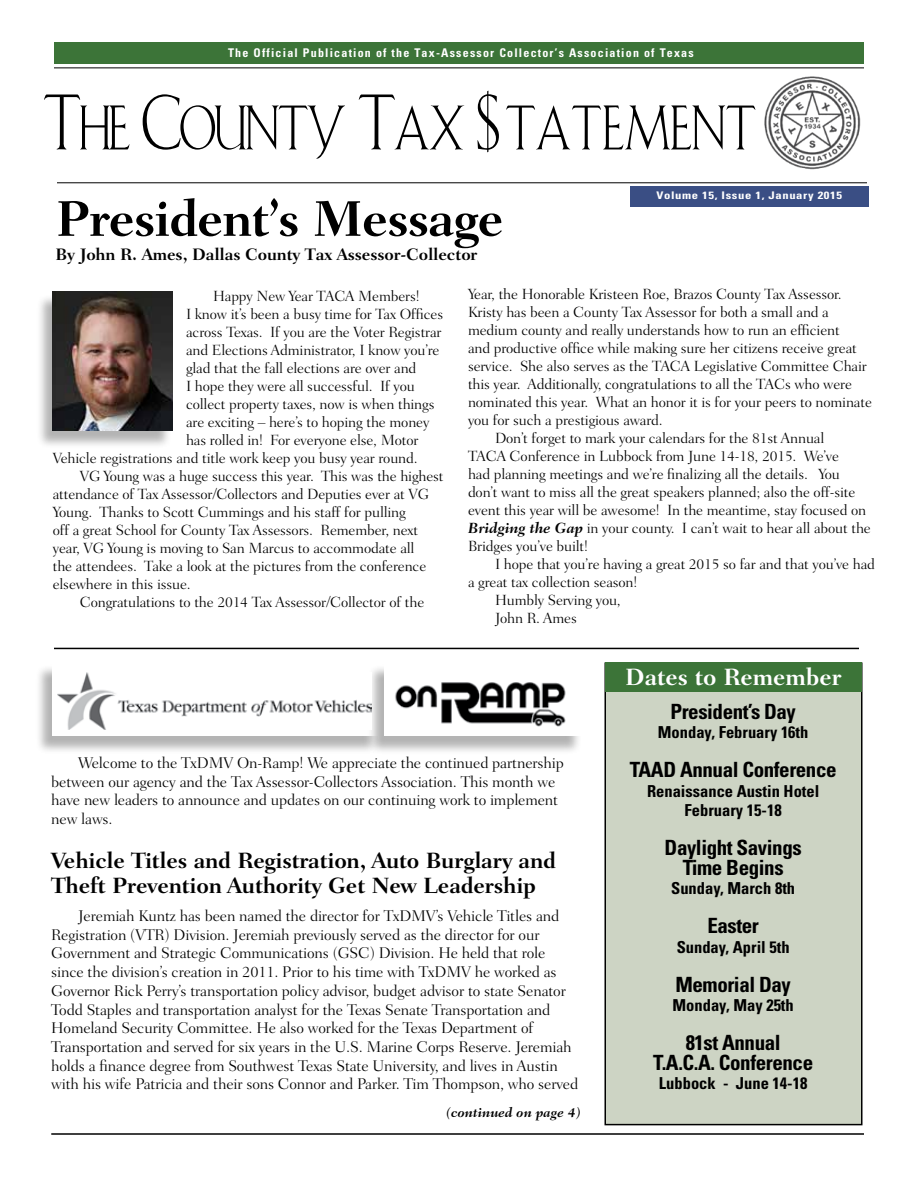
<style>
.page{position:relative;width:918px;height:1188px;background:#fff}
.page>*{position:absolute;margin:0;border:0;box-sizing:border-box;transform-origin:0 0}
.t1{font:66.45px "Bauer Text Initials";letter-spacing:-.04em;color:#000;scale:.8 1}
.t2{font:700 51px "Fairfield LH";letter-spacing:-.025em;color:#000}
.t3{font:700 24px "Fairfield LH";letter-spacing:-.005em;color:#fff}
.t4{font:700 22.5px/25.5px "Fairfield LH";letter-spacing:-.01em;color:#000}
.t5{font:700 condensed 21px/19.5px "Univers";letter-spacing:-.02em;color:#000;text-align:center}
.t6{font:700 16.8px "Fairfield LH";letter-spacing:-.01em;color:#000}
.t7{font:700 condensed 16.5px/19.5px "Univers";color:#000;text-align:center}
.t8{font:300 15.75px/18.8px "Fairfield LH";letter-spacing:-.01em;color:#000}
.t9{font:300 15px "Fairfield LH";letter-spacing:-.01em;color:#000}
.t10{font:italic 700 13.5px "Fairfield LH";color:#000}
.t11{font:700 condensed 12px "Univers";letter-spacing:.1em;color:#fff}
.t12{font:700 condensed 10.5px "Univers";letter-spacing:.05em;color:#fff;scale:1.2 1}
.s1{font-weight:700;font-style:italic}
</style>
<div class="page">
<hr style="left:54px;top:68px;width:810px;height:1px;background:#000">
<div style="left:54px;top:42px;width:810px;height:21px;background:#3c7438"></div>
<hr style="left:57px;top:182px;width:810px;height:1px;background:#000">
<hr style="left:51px;top:1133px;width:813px;height:2px;background:#000">
<hr style="left:54px;top:648px;width:805px;height:1px;background:#000">
<div style="left:36px;top:294px;width:137px;height:156px;background:#000;opacity:.3"></div>
<img style="left:53px;top:292px;width:120px;height:139px">
<div style="left:35px;top:664px;width:344px;height:90px;background:#000;opacity:.3"></div>
<div style="left:52px;top:662px;width:328px;height:74px;background:#fff"></div>
<div style="left:630px;top:186px;width:238px;height:20px;background:#3a4e84"></div>
<div style="left:605px;top:663px;width:257px;height:462px;background:#cdd4c4"></div>
<div style="left:604px;top:662px;width:258px;height:463px;border:2px solid #000"></div>
<div style="left:605px;top:662px;width:257px;height:30px;background:#3c7438"></div>
<div style="left:367px;top:664px;width:215px;height:91px;background:#000;opacity:.3"></div>
<div style="left:384px;top:662px;width:198px;height:74px;background:#fff"></div>
<img style="left:764px;top:76px;width:97px;height:94px">
<img style="left:395px;top:682px;width:171px;height:45px">
<img style="left:57px;top:672px;width:315px;height:57px">
<p class="t11" style="left:228px;top:46px;width:467px">The Official Publication of the Tax-Assessor Collector’s Association of Texas</p>
<h1 class="t1" style="left:42px;top:82px;width:893px">The County Tax $tatement</h1>
<h2 class="t2" style="left:56px;top:189px;width:450px">President’s Message</h2>
<p class="t6" style="left:56px;top:244px;width:423px">By John R. Ames, Dallas County Tax Assessor-Collector</p>
<p class="t12" style="left:657px;top:189px;width:156px">Volume 15, Issue 1, January 2015</p>
<p class="t9" style="left:213px;top:288px;width:208px">Happy New Year TACA Members!</p>
<p class="t9" style="left:186px;top:306px;width:259px">I know it’s been a busy time for Tax Offices</p>
<p class="t9" style="left:186px;top:324px;width:257px">across Texas. If you are the Voter Registrar</p>
<p class="t9" style="left:186px;top:342px;width:255px">and Elections Administrator, I know you’re</p>
<p class="t9" style="left:186px;top:360px;width:232px">glad that the fall elections are over and</p>
<p class="t9" style="left:186px;top:378px;width:230px">I hope they were all successful. If you</p>
<p class="t9" style="left:186px;top:396px;width:250px">collect property taxes, now is when things</p>
<p class="t9" style="left:186px;top:414px;width:245px">are exciting – here’s to hoping the money</p>
<p class="t9" style="left:186px;top:432px;width:234px">has rolled in! For everyone else, Motor</p>
<p class="t9" style="left:53px;top:450px;width:366px">Vehicle registrations and title work keep you busy year round.</p>
<p class="t9" style="left:80px;top:468px;width:365px">VG Young was a huge success this year. This was the highest</p>
<p class="t9" style="left:53px;top:486px;width:378px">attendance of Tax Assessor/Collectors and Deputies ever at VG</p>
<p class="t9" style="left:53px;top:504px;width:355px">Young. Thanks to Scott Cummings and his staff for pulling</p>
<p class="t9" style="left:53px;top:522px;width:367px">off a great School for County Tax Assessors. Remember, next</p>
<p class="t9" style="left:53px;top:540px;width:363px">year, VG Young is moving to San Marcus to accommodate all</p>
<p class="t9" style="left:53px;top:558px;width:375px">the attendees. Take a look at the pictures from the conference</p>
<p class="t9" style="left:53px;top:576px;width:139px">elsewhere in this issue.</p>
<p class="t9" style="left:80px;top:594px;width:346px">Congratulations to the 2014 Tax Assessor/Collector of the</p>
<p class="t9" style="left:468px;top:286px;width:375px">Year, the Honorable Kristeen Roe, Brazos County Tax Assessor.</p>
<p class="t9" style="left:468px;top:304px;width:362px">Kristy has been a County Tax Assessor for both a small and a</p>
<p class="t9" style="left:468px;top:322px;width:373px">medium county and really understands how to run an efficient</p>
<p class="t9" style="left:468px;top:340px;width:390px">and productive office while making sure her citizens receive great</p>
<p class="t9" style="left:468px;top:358px;width:400px">service. She also serves as the TACA Legislative Committee Chair</p>
<p class="t9" style="left:468px;top:376px;width:386px">this year. Additionally, congratulations to all the TACs who were</p>
<p class="t9" style="left:468px;top:394px;width:405px">nominated this year. What an honor it is for your peers to nominate</p>
<p class="t9" style="left:468px;top:412px;width:196px">you for such a prestigious award.</p>
<p class="t9" style="left:495px;top:430px;width:331px">Don’t forget to mark your calendars for the 81st Annual</p>
<p class="t9" style="left:468px;top:448px;width:373px">TACA Conference in Lubbock from June 14-18, 2015. We’ve</p>
<p class="t9" style="left:468px;top:466px;width:373px">had planning meetings and we’re finalizing all the details. You</p>
<p class="t9" style="left:468px;top:484px;width:389px">don’t want to miss all the great speakers planned; also the off-site</p>
<p class="t9" style="left:468px;top:502px;width:400px">event this year will be awesome! In the meantime, stay focused on</p>
<p class="t9" style="left:468px;top:520px;width:404px"><span class="s1">Bridging the Gap</span> in your county. I can’t wait to hear all about the</p>
<p class="t9" style="left:468px;top:538px;width:122px">Bridges you’ve built!</p>
<p class="t9" style="left:495px;top:556px;width:382px">I hope that you’re having a great 2015 so far and that you’ve had</p>
<p class="t9" style="left:468px;top:574px;width:171px">a great tax collection season!</p>
<p class="t9" style="left:495px;top:592px;width:127px">Humbly Serving you,</p>
<p class="t9" style="left:495px;top:610px;width:83px">John R. Ames</p>
<p class="t8" style="left:51px;top:753px;width:514px;text-indent:27px">Welcome to the TxDMV On-Ramp! We appreciate the continued partnership between our agency and the Tax Assessor-Collectors Association. This month we have new leaders to announce and updates on our continuing work to implement new laws.</p>
<h3 class="t4" style="left:51px;top:848px;width:506px">Vehicle Titles and Registration, Auto Burglary and<br>Theft Prevention Authority Get New Leadership</h3>
<p class="t8" style="left:51px;top:906px;width:529px;text-indent:27px">Jeremiah Kuntz has been named the director for TxDMV’s Vehicle Titles and Registration (VTR) Division. Jeremiah previously served as the director for our Government and Strategic Communications (GSC) Division. He held that role since the division’s creation in 2011. Prior to his time with TxDMV he worked as Governor Rick Perry’s transportation policy advisor, budget advisor to state Senator Todd Staples and transportation analyst for the Texas Senate Transportation and Homeland Security Committee. He also worked for the Texas Department of Transportation and served for six years in the U.S. Marine Corps Reserve. Jeremiah holds a finance degree from Southwest Texas State University, and lives in Austin with his wife Patricia and their sons Connor and Parker. Tim Thompson, who served</p>
<p class="t10" style="left:446px;top:1105px;width:136px">(continued on page 4)</p>
<h3 class="t3" style="left:625px;top:663px;width:218px">Dates to Remember</h3>
<h3 class="t5" style="left:670px;top:701px;width:127px">President’s Day</h3>
<p class="t7" style="left:658px;top:722px;width:152px">Monday, February 16th</p>
<h3 class="t5" style="left:630px;top:760px;width:208px">TAAD Annual Conference</h3>
<p class="t7" style="left:647px;top:781px;width:174px">Renaissance Austin Hotel<br>February 15-18</p>
<h3 class="t5" style="left:665px;top:838px;width:139px">Daylight Savings<br>Time Begins</h3>
<p class="t7" style="left:671px;top:878px;width:126px">Sunday, March 8th</p>
<h3 class="t5" style="left:707px;top:916px;width:53px">Easter</h3>
<p class="t7" style="left:677px;top:937px;width:115px">Sunday, April 5th</p>
<h3 class="t5" style="left:675px;top:974px;width:117px">Memorial Day</h3>
<p class="t7" style="left:673px;top:995px;width:123px">Monday, May 25th</p>
<h3 class="t5" style="left:653px;top:1033px;width:162px">81st Annual<br>T.A.C.A. Conference</h3>
<p class="t7" style="left:659px;top:1073px;width:150px">Lubbock - June 14-18</p>
</div>
